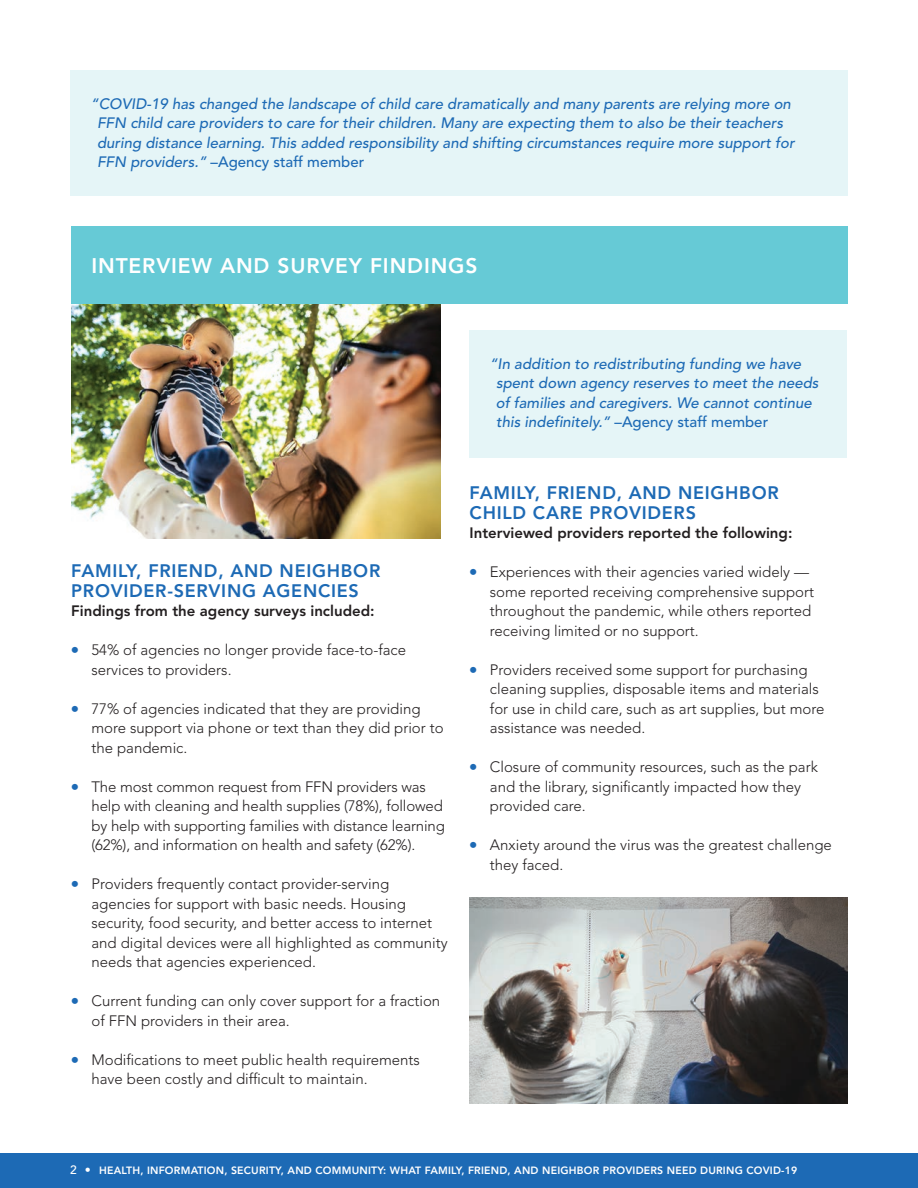
<style>
.page{position:relative;width:918px;height:1188px;background:#fff}
.page>*{position:absolute;margin:0;border:0;box-sizing:border-box;transform-origin:0 0}
.t1{font:800 21px "Avenir LT Std";letter-spacing:.04em;color:#fff}
.t2{font:800 18px/19.5px "Avenir LT Std";letter-spacing:.04em;color:#1d6ab5}
.t3{font:300 15px/19.5px "Avenir LT Std";color:#231f20}
.t4{font:italic 500 15px/19.5px "Avenir LT Std";color:#1d6ab5}
.t5{font:800 15px "Avenir LT Std";color:#231f20}
.t6{font:800 10.5px "Avenir LT Std";letter-spacing:.02em;color:#fff}
.s1{font-style:normal}
.s2{font-family:"Houschka Alt Pro";font-weight:600;color:#1d6ab5}
.s3{font-weight:500;font-size:12px}
</style>
<div class="page">
<div style="left:0;top:1153px;width:918px;height:35px;background:#1d6ab5"></div>
<img style="left:71px;top:304px;width:370px;height:234px">
<div style="left:71px;top:226px;width:777px;height:78px;background:#66cad6"></div>
<div style="left:469px;top:330px;width:378px;height:128px;background:#e5f5f7"></div>
<div style="left:70px;top:70px;width:778px;height:125px;background:#e5f5f7"></div>
<img style="left:470px;top:897px;width:378px;height:207px">
<p class="t4" style="left:97px;top:94px;width:699px;text-indent:-6px">“COVID-19 has changed the landscape of child care dramatically and many parents are relying more on FFN child care providers to care for their children. Many are expecting them to also be their teachers during distance learning. This added responsibility and shifting circumstances require more support for FFN providers.” <span class="s1">–Agency staff member</span></p>
<p class="t1" style="left:92px;top:253px;width:387px">INTERVIEW AND SURVEY FINDINGS</p>
<p class="t4" style="left:496px;top:354px;width:324px;text-indent:-6px">“In addition to redistributing funding we have spent down agency reserves to meet the needs of families and caregivers. We cannot continue this indefinitely.” <span class="s1">–Agency staff member</span></p>
<p class="t2" style="left:71px;top:561px;width:311px">FAMILY, FRIEND, AND NEIGHBOR<br>PROVIDER-SERVING AGENCIES</p>
<p class="t5" style="left:71px;top:602px;width:305px">Findings from the agency surveys included:</p>
<p class="t3" style="left:92px;top:640px;width:316px;text-indent:-20px"><span class="s2">•</span> 54% of agencies no longer provide face-to-face services to providers.</p>
<p class="t3" style="left:92px;top:699px;width:354px;text-indent:-20px"><span class="s2">•</span> 77% of agencies indicated that they are providing more support via phone or text than they did prior to the pandemic.</p>
<p class="t3" style="left:92px;top:777px;width:355px;text-indent:-20px"><span class="s2">•</span> The most common request from FFN providers was help with cleaning and health supplies (78%), followed by help with supporting families with distance learning (62%), and information on health and safety (62%).</p>
<p class="t3" style="left:92px;top:874px;width:358px;text-indent:-20px"><span class="s2">•</span> Providers frequently contact provider-serving agencies for support with basic needs. Housing security, food security, and better access to internet and digital devices were all highlighted as community needs that agencies experienced.</p>
<p class="t3" style="left:92px;top:991px;width:350px;text-indent:-20px"><span class="s2">•</span> Current funding can only cover support for a fraction of FFN providers in their area.</p>
<p class="t3" style="left:92px;top:1050px;width:330px;text-indent:-20px"><span class="s2">•</span> Modifications to meet public health requirements have been costly and difficult to maintain.</p>
<p class="t2" style="left:470px;top:483px;width:311px">FAMILY, FRIEND, AND NEIGHBOR<br>CHILD CARE PROVIDERS</p>
<p class="t5" style="left:470px;top:524px;width:324px">Interviewed providers reported the following:</p>
<p class="t3" style="left:490px;top:562px;width:326px;text-indent:-20px"><span class="s2">•</span> Experiences with their agencies varied widely — some reported receiving comprehensive support throughout the pandemic, while others reported receiving limited or no support.</p>
<p class="t3" style="left:490px;top:660px;width:336px;text-indent:-20px"><span class="s2">•</span> Providers received some support for purchasing cleaning supplies, disposable items and materials for use in child care, such as art supplies, but more assistance was needed.</p>
<p class="t3" style="left:490px;top:757px;width:329px;text-indent:-20px"><span class="s2">•</span> Closure of community resources, such as the park and the library, significantly impacted how they provided care.</p>
<p class="t3" style="left:490px;top:835px;width:344px;text-indent:-20px"><span class="s2">•</span> Anxiety around the virus was the greatest challenge they faced.</p>
<p class="t6" style="left:70px;top:1164px;width:729px"><span class="s3">2 •</span> HEALTH, INFORMATION, SECURITY, AND COMMUNITY: WHAT FAMILY, FRIEND, AND NEIGHBOR PROVIDERS NEED DURING COVID-19</p>
</div>
